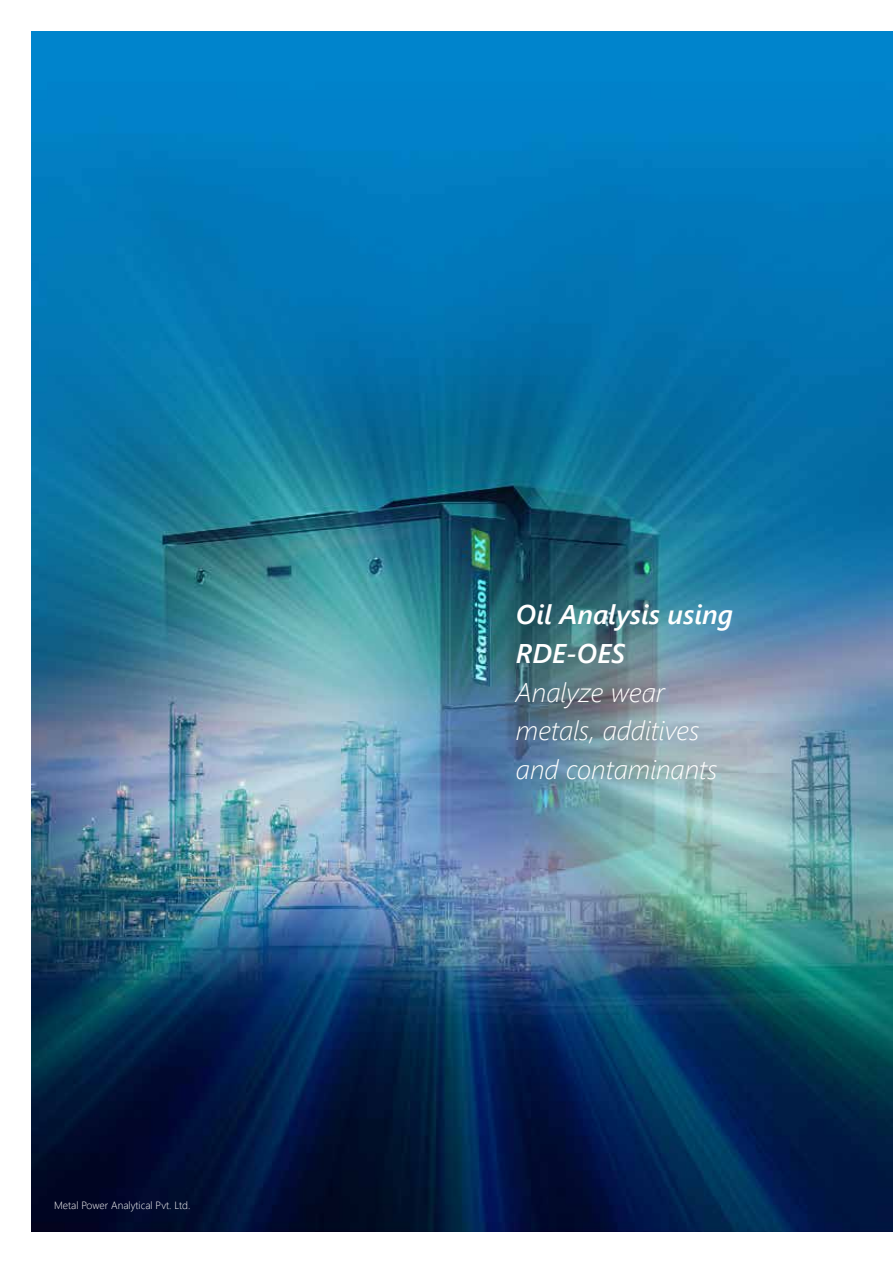
<style>
.page{position:relative;width:893px;height:1263px;background:#fff}
.page>*{position:absolute;margin:0;border:0;box-sizing:border-box;transform-origin:0 0}
.t1{font:italic 300 27px/39px "Segoe UI";color:#fff}
.t2{font:italic 600 27px/39px "Segoe UI";color:#fff}
.t3{font:300 10.5px "Segoe UI";color:#fff}
</style>
<div class="page">
<img style="left:32px;top:32px;width:860px;height:1199px">
<hr style="left:892px;top:32px;width:1px;height:1199px;background:#eee7df">
<p class="t3" style="left:54px;top:1195px;width:138px">Metal Power Analytical Pvt. Ltd.</p>
<p class="t2" style="left:516px;top:590px;width:219px">Oil Analysis using<br>RDE-OES</p>
<p class="t1" style="left:516px;top:668px;width:203px">Analyze wear metals, additives and contaminants</p>
</div>
